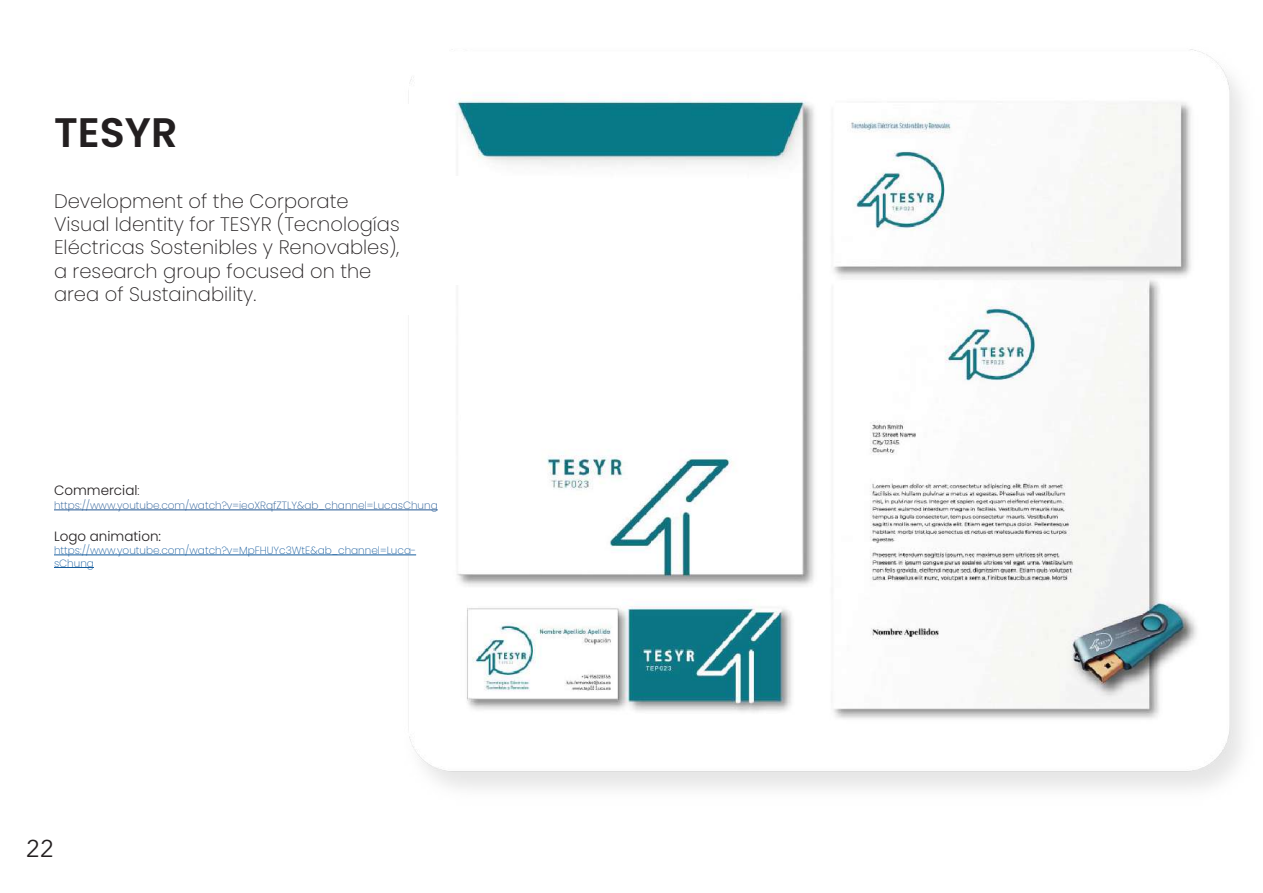
<style>
.page{position:relative;width:1263px;height:893px;background:#fff}
.page>*{position:absolute;margin:0;border:0;box-sizing:border-box;transform-origin:0 0}
.t1{font:600 41.25px "Poppins";color:#231f20}
.t2{font:24px "Avenir Next LT Pro";color:#231f20}
.t3{font:200 19.5px/23.4px "Poppins";color:#231f20}
.t4{font:300 13.5px "Poppins";color:#231f20}
.t5{font:200 10.5px/12.6px "Poppins";color:#175d9e}
.t6{font:200 10.5px "Poppins";color:#275b95}
.s1{font-weight:200}
</style>
<div class="page">
<img style="left:54px;top:49px;width:1188px;height:740px">
<hr style="left:54px;top:510px;width:384px;height:1px;background:#275b95">
<hr style="left:54px;top:555px;width:362px;height:1px;background:#175d9e">
<hr style="left:54px;top:567px;width:40px;height:1px;background:#175d9e">
<div style="left:54px;top:104px;width:358px;height:211px;background:#fff"></div>
<div style="left:385px;top:176px;width:187px;height:109px;background:#fff"></div>
<h1 class="t1" style="left:54px;top:109px;width:125px">TESYR</h1>
<p class="t3" style="left:54px;top:189px;width:347px">Development of the Corporate Visual Identity for TESYR (Tecnologías Eléctricas Sostenibles y Renovables), a research group focused on the area of Sustainability.</p>
<p class="t4" style="left:54px;top:482px;width:87px">Commercial<span class="s1">:</span></p>
<p class="t6" style="left:54px;top:499px;width:385px">https://www.youtube.com/watch?v=ieoXRqfZTLY&amp;ab_channel=LucasChung</p>
<p class="t4" style="left:54px;top:529px;width:109px">Logo animation:</p>
<p class="t5" style="left:54px;top:544px;width:364px">https://www.youtube.com/watch?v=MpFHUYc3WtE&amp;ab_channel=Luca&shy;sChung</p>
<p class="t2" style="left:26px;top:834px;width:29px">22</p>
</div>
